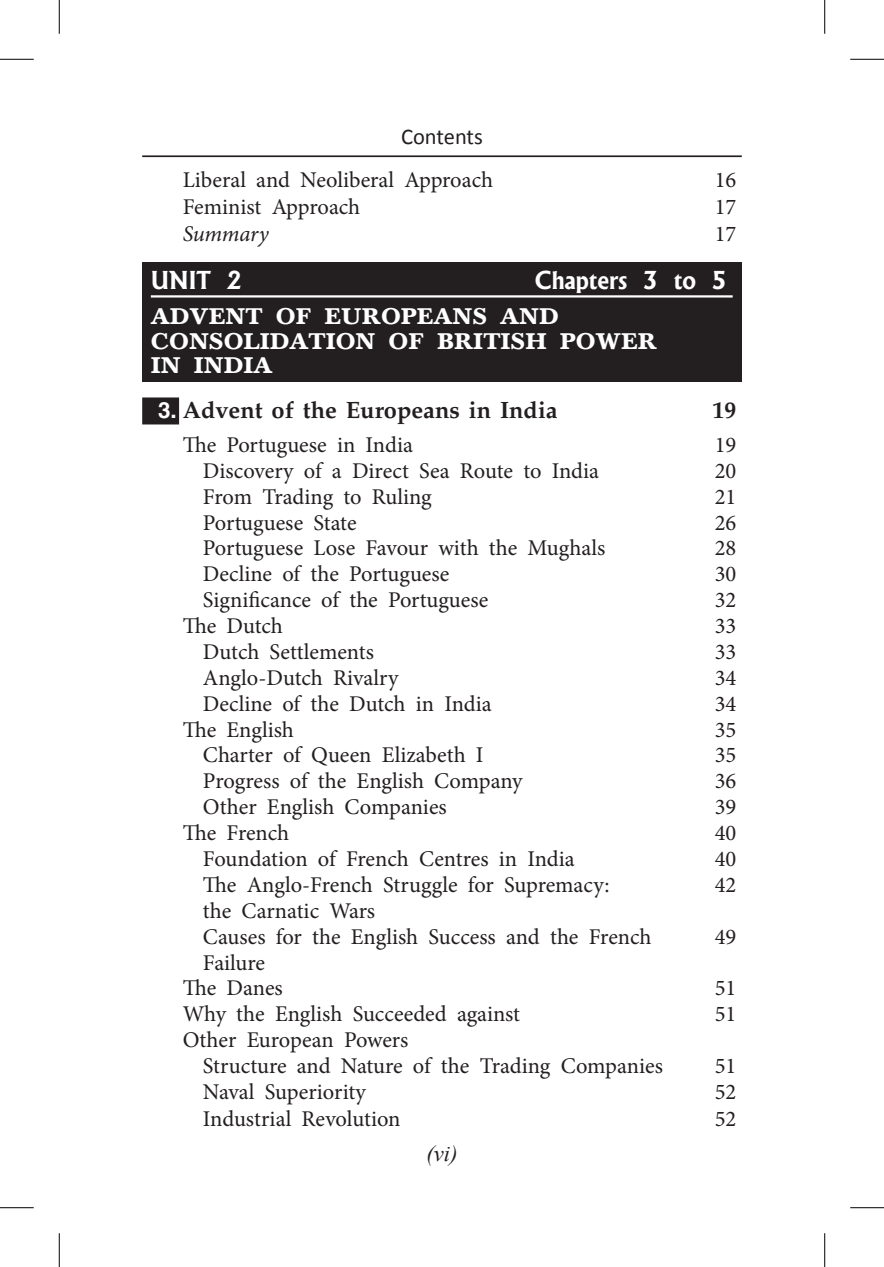
<style>
.page{position:relative;width:884px;height:1267px;background:#fff}
.page>*{position:absolute;margin:0;border:0;box-sizing:border-box;transform-origin:0 0}
.Contant_heading{font:700 23.62px/24.3px "Baskerville";color:#fff}
.Tabe_1_2{font:700 23.62px "Palatino";color:#231f20}
.Contant_heading-2{font:700 23.62px "Albertus";color:#fff}
.Contents{font:22.5px "Minion Pro";color:#231f20}
.t1{font:22.5px "Calibri";color:#231f20}
.Contents-2{font:italic 22.5px "Minion Pro";letter-spacing:-.015em;color:#231f20}
.t2{font:italic 22.5px "Times New Roman";color:#231f20}
.s1{font-family:"Helvetica";font-size:22.5px;color:#fff}
</style>
<div class="page">
<hr style="left:142px;top:155px;width:600px;height:2px;background:#231f20">
<div style="left:142px;top:397px;width:37px;height:27px;background:#231f20"></div>
<div style="left:142px;top:261px;width:600px;height:36px;background:#231f20"></div>
<div style="left:142px;top:297px;width:600px;height:85px;background:#231f20"></div>
<hr style="left:151px;top:295px;width:582px;height:2px;background:#fff">
<hr style="left:0;top:59px;width:34px;height:1px;background:#000">
<hr style="left:850px;top:59px;width:34px;height:1px;background:#000">
<hr style="left:0;top:1207px;width:34px;height:1px;background:#000">
<hr style="left:850px;top:1207px;width:34px;height:1px;background:#000">
<hr style="left:59px;top:0;width:1px;height:34px;background:#000">
<hr style="left:59px;top:1233px;width:1px;height:34px;background:#000">
<hr style="left:824px;top:0;width:1px;height:34px;background:#000">
<hr style="left:824px;top:1233px;width:1px;height:34px;background:#000">
<p class="t1" style="left:401px;top:122px;width:83px">Contents</p>
<p class="Contents" style="left:183px;top:165px;width:312px">Liberal and Neoliberal Approach</p>
<p class="Contents" style="left:715px;top:165px;width:23px">16</p>
<p class="Contents" style="left:183px;top:192px;width:179px">Feminist Approach</p>
<p class="Contents" style="left:715px;top:192px;width:23px">17</p>
<p class="Contents-2" style="left:183px;top:219px;width:88px">Summary</p>
<p class="Contents" style="left:715px;top:219px;width:23px">17</p>
<p class="Contant_heading-2" style="left:151px;top:265px;width:93px">UNIT 2</p>
<p class="Contant_heading-2" style="left:535px;top:265px;width:194px">Chapters 3 to 5</p>
<p class="Contant_heading" style="left:151px;top:305px;width:508px">ADVENT OF EUROPEANS AND<br>CONSOLIDATION OF BRITISH POWER<br>IN INDIA</p>
<p class="Tabe_1_2" style="left:158px;top:396px;width:401px"><span class="s1">3.</span> Advent of the Europeans in India</p>
<p class="Tabe_1_2" style="left:713px;top:396px;width:25px">19</p>
<p class="Contents" style="left:183px;top:429px;width:232px">The Portuguese in India</p>
<p class="Contents" style="left:715px;top:429px;width:23px">19</p>
<p class="Contents" style="left:203px;top:455px;width:398px">Discovery of a Direct Sea Route to India</p>
<p class="Contents" style="left:715px;top:455px;width:23px">20</p>
<p class="Contents" style="left:203px;top:481px;width:230px">From Trading to Ruling</p>
<p class="Contents" style="left:715px;top:481px;width:23px">21</p>
<p class="Contents" style="left:203px;top:507px;width:155px">Portuguese State</p>
<p class="Contents" style="left:715px;top:507px;width:23px">26</p>
<p class="Contents" style="left:203px;top:533px;width:404px">Portuguese Lose Favour with the Mughals</p>
<p class="Contents" style="left:715px;top:533px;width:23px">28</p>
<p class="Contents" style="left:203px;top:559px;width:248px">Decline of the Portuguese</p>
<p class="Contents" style="left:715px;top:559px;width:23px">30</p>
<p class="Contents" style="left:203px;top:585px;width:287px">Significance of the Portuguese</p>
<p class="Contents" style="left:715px;top:585px;width:23px">32</p>
<p class="Contents" style="left:183px;top:611px;width:102px">The Dutch</p>
<p class="Contents" style="left:715px;top:611px;width:23px">33</p>
<p class="Contents" style="left:203px;top:636px;width:172px">Dutch Settlements</p>
<p class="Contents" style="left:715px;top:636px;width:23px">33</p>
<p class="Contents" style="left:203px;top:662px;width:197px">Anglo-Dutch Rivalry</p>
<p class="Contents" style="left:715px;top:662px;width:23px">34</p>
<p class="Contents" style="left:203px;top:688px;width:290px">Decline of the Dutch in India</p>
<p class="Contents" style="left:715px;top:688px;width:23px">34</p>
<p class="Contents" style="left:183px;top:714px;width:113px">The English</p>
<p class="Contents" style="left:715px;top:714px;width:23px">35</p>
<p class="Contents" style="left:203px;top:740px;width:282px">Charter of Queen Elizabeth I</p>
<p class="Contents" style="left:715px;top:740px;width:23px">35</p>
<p class="Contents" style="left:203px;top:766px;width:321px">Progress of the English Company</p>
<p class="Contents" style="left:715px;top:766px;width:23px">36</p>
<p class="Contents" style="left:203px;top:792px;width:245px">Other English Companies</p>
<p class="Contents" style="left:715px;top:792px;width:23px">39</p>
<p class="Contents" style="left:183px;top:818px;width:108px">The French</p>
<p class="Contents" style="left:715px;top:818px;width:23px">40</p>
<p class="Contents" style="left:203px;top:843px;width:373px">Foundation of French Centres in India</p>
<p class="Contents" style="left:715px;top:843px;width:23px">40</p>
<p class="Contents" style="left:203px;top:869px;width:408px">The Anglo-French Struggle for Supremacy:</p>
<p class="Contents" style="left:715px;top:869px;width:23px">42</p>
<p class="Contents" style="left:203px;top:895px;width:174px">the Carnatic Wars</p>
<p class="Contents" style="left:203px;top:921px;width:450px">Causes for the English Success and the French</p>
<p class="Contents" style="left:715px;top:921px;width:23px">49</p>
<p class="Contents" style="left:203px;top:947px;width:64px">Failure</p>
<p class="Contents" style="left:183px;top:973px;width:102px">The Danes</p>
<p class="Contents" style="left:715px;top:973px;width:23px">51</p>
<p class="Contents" style="left:183px;top:999px;width:339px">Why the English Succeeded against</p>
<p class="Contents" style="left:715px;top:999px;width:23px">51</p>
<p class="Contents" style="left:183px;top:1025px;width:227px">Other European Powers</p>
<p class="Contents" style="left:203px;top:1050px;width:461px">Structure and Nature of the Trading Companies</p>
<p class="Contents" style="left:715px;top:1050px;width:23px">51</p>
<p class="Contents" style="left:203px;top:1076px;width:164px">Naval Superiority</p>
<p class="Contents" style="left:715px;top:1076px;width:23px">52</p>
<p class="Contents" style="left:203px;top:1103px;width:199px">Industrial Revolution</p>
<p class="Contents" style="left:715px;top:1103px;width:23px">52</p>
<p class="t2" style="left:426px;top:1137px;width:33px">(vi)</p>
</div>
